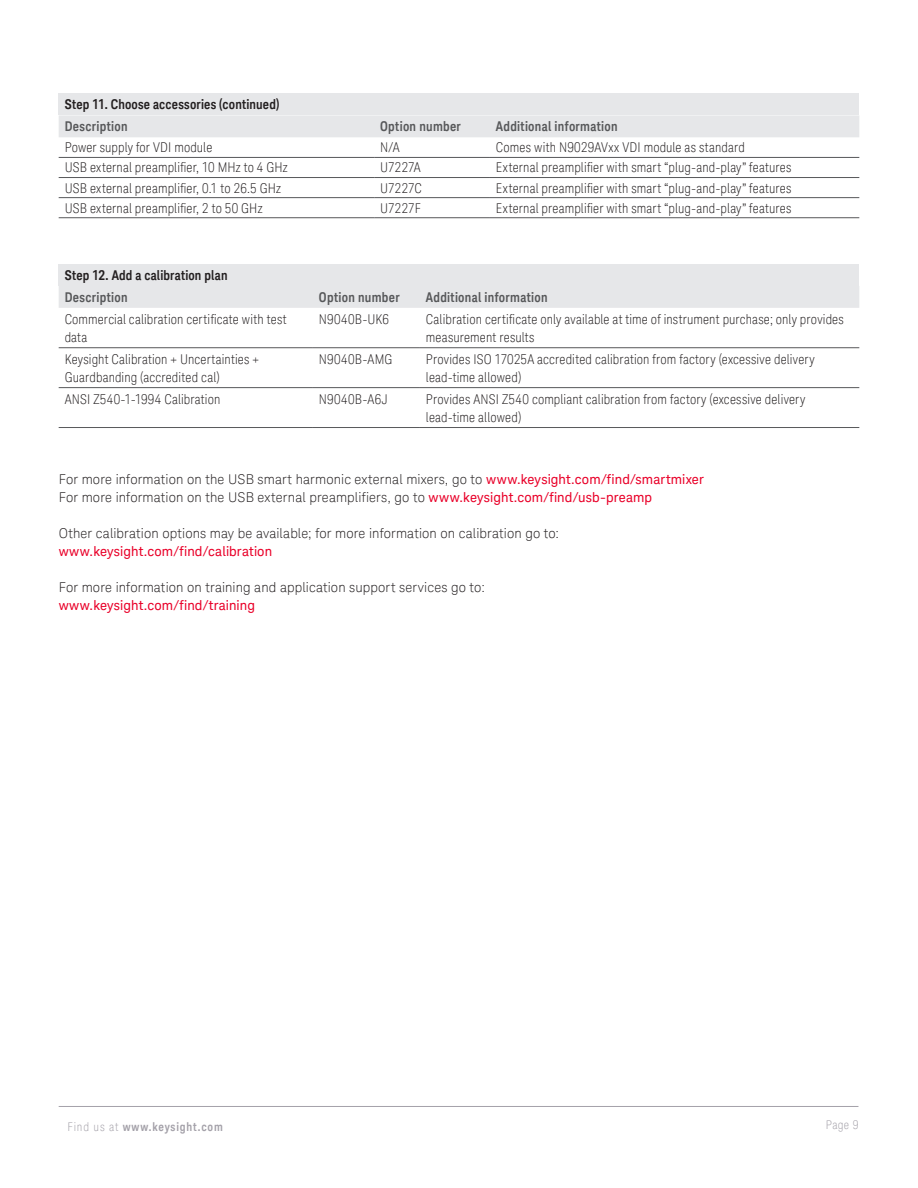
<style>
.page{position:relative;width:918px;height:1188px;background:#fff}
.page>*{position:absolute;margin:0;border:0;box-sizing:border-box;transform-origin:0 0}
.K_Table_Text{font:300 condensed 13.5px/18px "Keysight Sans";letter-spacing:.015em;color:#231f20}
.K_Body_Text{font:300 13.5px "Keysight Sans";letter-spacing:.005em;color:#231f20}
.K_Table_Heading_2{font:700 13.5px "Keysight Sans Condensed";letter-spacing:.02em;color:#57585a}
.K_Body_Text-2{font:13.5px "Keysight Sans";letter-spacing:.01em;color:#e90029}
.K_Table_Heading_1{font:700 13.5px "Keysight Sans Condensed";letter-spacing:.015em;color:#231f20}
.t1{font:700 12px "Keysight Sans Condensed";letter-spacing:.07em;color:#a4a1a9}
.t2{font:300 condensed 12px "Keysight Sans";color:#a4a1a9}
.s1{font-weight:400;color:#e90029}
.s2{font-family:"Keysight Sans";font-weight:300;font-stretch:condensed}
</style>
<div class="page">
<hr style="left:59px;top:1106px;width:799px;height:1px;background:#a4a1a9">
<div style="left:59px;top:94px;width:800px;height:21px;background:#e6e7e9"></div>
<div style="left:59px;top:115px;width:800px;height:22px;background:#e6e7e9"></div>
<hr style="left:59px;top:157px;width:315px;height:1px;background:#57585a">
<hr style="left:374px;top:157px;width:116px;height:1px;background:#57585a">
<hr style="left:490px;top:157px;width:369px;height:1px;background:#57585a">
<hr style="left:59px;top:177px;width:315px;height:1px;background:#57585a">
<hr style="left:374px;top:177px;width:116px;height:1px;background:#57585a">
<hr style="left:490px;top:177px;width:369px;height:1px;background:#57585a">
<hr style="left:59px;top:197px;width:315px;height:1px;background:#57585a">
<hr style="left:374px;top:197px;width:116px;height:1px;background:#57585a">
<hr style="left:490px;top:197px;width:369px;height:1px;background:#57585a">
<hr style="left:59px;top:217px;width:315px;height:1px;background:#57585a">
<hr style="left:374px;top:217px;width:116px;height:1px;background:#57585a">
<hr style="left:490px;top:217px;width:369px;height:1px;background:#57585a">
<div style="left:59px;top:264px;width:800px;height:22px;background:#e6e7e9"></div>
<div style="left:59px;top:286px;width:800px;height:22px;background:#e6e7e9"></div>
<hr style="left:59px;top:347px;width:254px;height:1px;background:#57585a">
<hr style="left:313px;top:347px;width:107px;height:1px;background:#57585a">
<hr style="left:420px;top:347px;width:439px;height:1px;background:#57585a">
<hr style="left:59px;top:387px;width:254px;height:1px;background:#57585a">
<hr style="left:313px;top:387px;width:107px;height:1px;background:#57585a">
<hr style="left:420px;top:387px;width:439px;height:1px;background:#57585a">
<hr style="left:59px;top:427px;width:254px;height:1px;background:#57585a">
<hr style="left:313px;top:427px;width:107px;height:1px;background:#57585a">
<hr style="left:420px;top:427px;width:439px;height:1px;background:#57585a">
<p class="K_Table_Heading_1" style="left:65px;top:97px;width:216px">Step 11. Choose accessories (continued)</p>
<p class="K_Table_Heading_2" style="left:65px;top:118px;width:64px">Description</p>
<p class="K_Table_Heading_2" style="left:380px;top:118px;width:82px">Option number</p>
<p class="K_Table_Heading_2" style="left:496px;top:118px;width:123px">Additional information</p>
<p class="K_Table_Text" style="left:65px;top:139px;width:149px">Power supply for VDI module</p>
<p class="K_Table_Text" style="left:380px;top:139px;width:21px">N/A</p>
<p class="K_Table_Text" style="left:496px;top:139px;width:250px">Comes with N9029AVxx VDI module as standard</p>
<p class="K_Table_Text" style="left:65px;top:159px;width:225px">USB external preamplifier, 10 MHz to 4 GHz</p>
<p class="K_Table_Text" style="left:380px;top:159px;width:42px">U7227A</p>
<p class="K_Table_Text" style="left:496px;top:159px;width:297px">External preamplifier with smart “plug-and-play” features</p>
<p class="K_Table_Text" style="left:65px;top:179px;width:218px">USB external preamplifier, 0.1 to 26.5 GHz</p>
<p class="K_Table_Text" style="left:380px;top:179px;width:43px">U7227C</p>
<p class="K_Table_Text" style="left:496px;top:179px;width:297px">External preamplifier with smart “plug-and-play” features</p>
<p class="K_Table_Text" style="left:65px;top:199px;width:199px">USB external preamplifier, 2 to 50 GHz</p>
<p class="K_Table_Text" style="left:380px;top:199px;width:42px">U7227F</p>
<p class="K_Table_Text" style="left:496px;top:199px;width:297px">External preamplifier with smart “plug-and-play” features</p>
<p class="K_Table_Heading_1" style="left:65px;top:267px;width:164px">Step 12. Add a calibration plan</p>
<p class="K_Table_Heading_2" style="left:65px;top:289px;width:64px">Description</p>
<p class="K_Table_Heading_2" style="left:319px;top:289px;width:82px">Option number</p>
<p class="K_Table_Heading_2" style="left:426px;top:289px;width:123px">Additional information</p>
<p class="K_Table_Text" style="left:65px;top:310px;width:224px">Commercial calibration certificate with test data</p>
<p class="K_Table_Text" style="left:319px;top:310px;width:72px">N9040B-UK6</p>
<p class="K_Table_Text" style="left:426px;top:310px;width:419px">Calibration certificate only available at time of instrument purchase; only provides measurement results</p>
<p class="K_Table_Text" style="left:65px;top:350px;width:196px">Keysight Calibration + Uncertainties +</p>
<p class="K_Table_Text" style="left:65px;top:368px;width:157px">Guardbanding (accredited cal)</p>
<p class="K_Table_Text" style="left:319px;top:350px;width:75px">N9040B-AMG</p>
<p class="K_Table_Text" style="left:426px;top:350px;width:390px">Provides ISO 17025A accredited calibration from factory (excessive delivery lead-time allowed)</p>
<p class="K_Table_Text" style="left:65px;top:390px;width:157px">ANSI Z540-1-1994 Calibration</p>
<p class="K_Table_Text" style="left:319px;top:390px;width:70px">N9040B-A6J</p>
<p class="K_Table_Text" style="left:426px;top:390px;width:381px">Provides ANSI Z540 compliant calibration from factory (excessive delivery lead-time allowed)</p>
<p class="K_Body_Text" style="left:59px;top:471px;width:647px">For more information on the USB smart harmonic external mixers, go to <span class="s1">www.keysight.com/find/smartmixer</span></p>
<p class="K_Body_Text" style="left:59px;top:489px;width:595px">For more information on the USB external preamplifiers, go to <span class="s1">www.keysight.com/find/usb-preamp</span></p>
<p class="K_Body_Text" style="left:59px;top:525px;width:502px">Other calibration options may be available; for more information on calibration go to:</p>
<p class="K_Body_Text-2" style="left:59px;top:543px;width:215px">www.keysight.com/find/calibration</p>
<p class="K_Body_Text" style="left:59px;top:579px;width:428px">For more information on training and application support services go to:</p>
<p class="K_Body_Text-2" style="left:59px;top:597px;width:198px">www.keysight.com/find/training</p>
<p class="t1" style="left:67px;top:1119px;width:157px"><span class="s2">Find us at</span> www.keysight.com</p>
<p class="t2" style="left:826px;top:1117px;width:34px">Page 9</p>
</div>
